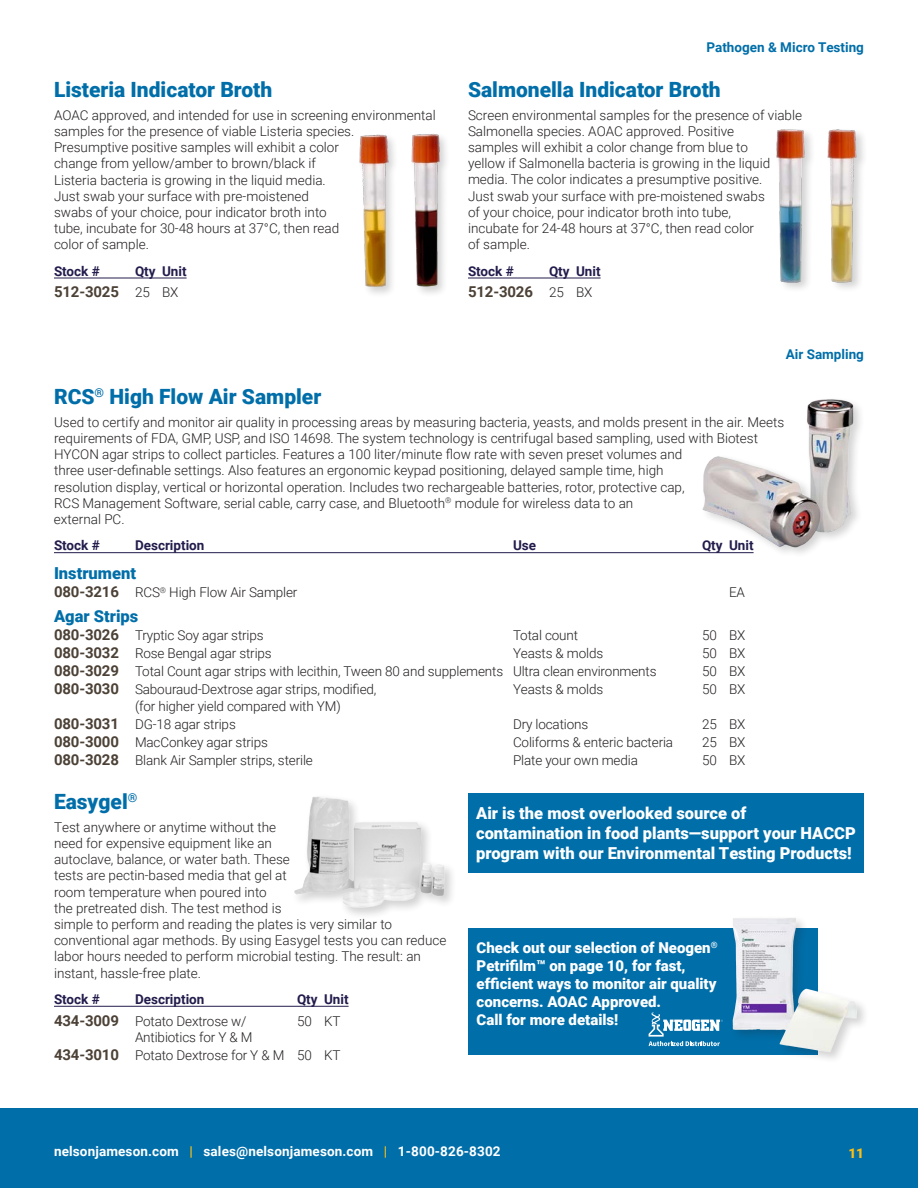
<style>
.page{position:relative;width:918px;height:1188px;background:#fff}
.page>*{position:absolute;margin:0;border:0;box-sizing:border-box;transform-origin:0 0}
.t1{font:900 21px "Roboto";color:#006ea9}
.Product_Heading{font:900 16.5px/19.8px "Roboto";color:#fff}
.Product_Heading-2{font:900 16.5px "Roboto";color:#006ea9}
.Product_Heading-3{font:900 15px/18px "Roboto";color:#fff}
.Chart{font:700 15px "Roboto";letter-spacing:-.01em;color:#4c4136}
.Body{font:300 13.5px/16.2px "Roboto";color:#231f20}
.Chart-2{font:300 13.5px "Roboto";letter-spacing:-.01em;color:#231f20}
.Chart_Heading{font:700 13.5px "Roboto";color:#221c4c}
.t2{font:700 13.5px "Roboto";letter-spacing:.01em;color:#fff}
.Body-2{font:700 13.5px "Roboto";color:#006ea9}
.t3{font:900 13.5px "Roboto";color:#fdbe12}
.s1{font-weight:300;font-size:13.5px;color:#231f20}
.s2{font-weight:700;font-size:15px;color:#4c4136}
.s3{color:#fdbe12}
</style>
<div class="page">
<div style="left:0;top:1108px;width:918px;height:80px;background:#006ea9"></div>
<div style="left:468px;top:793px;width:396px;height:80px;background:#006ea9"></div>
<hr style="left:54px;top:1006px;width:295px;height:1px;background:#221c4c">
<div style="left:292px;top:793px;width:165px;height:127px;background:#231f20;opacity:.2"></div>
<img style="left:292px;top:793px;width:158px;height:117px">
<div style="left:468px;top:928px;width:349px;height:126px;background:#006ea9"></div>
<img style="left:722px;top:918px;width:142px;height:137px">
<hr style="left:54px;top:552px;width:700px;height:1px;background:#221c4c">
<img style="left:697px;top:399px;width:162px;height:155px">
<hr style="left:468px;top:278px;width:133px;height:1px;background:#221c4c">
<img style="left:776px;top:129px;width:88px;height:158px">
<hr style="left:54px;top:278px;width:133px;height:1px;background:#221c4c">
<img style="left:359px;top:134px;width:87px;height:158px">
<svg style="left:649px;top:1013px;width:74px;height:33px"></svg>
<h2 class="t1" style="left:54px;top:75px;width:220px">Listeria Indicator Broth</h2>
<p class="Body" style="left:54px;top:106px;width:383px">AOAC approved, and intended for use in screening environmental samples for the presence of viable Listeria species.<br>Presumptive positive samples will exhibit a color<br>change from yellow/amber to brown/black if<br>Listeria bacteria is growing in the liquid media.<br>Just swab your surface with pre-moistened<br>swabs of your choice, pour indicator broth into<br>tube, incubate for 30-48 hours at 37°C, then read<br>color of sample.</p>
<p class="Chart_Heading" style="left:54px;top:262px;width:47px">Stock #</p>
<p class="Chart_Heading" style="left:135px;top:262px;width:53px">Qty Unit</p>
<p class="Chart" style="left:54px;top:281px;width:126px">512-3025 <span class="s1">25 BX</span></p>
<p class="Body-2" style="left:707px;top:38px;width:159px">Pathogen &amp; Micro Testing</p>
<h2 class="t1" style="left:468px;top:75px;width:254px">Salmonella Indicator Broth</h2>
<p class="Body" style="left:468px;top:106px;width:336px">Screen environmental samples for the presence of viable Salmonella species. AOAC approved. Positive<br>samples will exhibit a color change from blue to<br>yellow if Salmonella bacteria is growing in the liquid media. The color indicates a presumptive positive.<br>Just swab your surface with pre-moistened swabs<br>of your choice, pour indicator broth into tube,<br>incubate for 24-48 hours at 37°C, then read color<br>of sample.</p>
<p class="Chart_Heading" style="left:468px;top:262px;width:47px">Stock #</p>
<p class="Chart_Heading" style="left:549px;top:262px;width:53px">Qty Unit</p>
<p class="Chart" style="left:468px;top:281px;width:126px">512-3026 <span class="s1">25 BX</span></p>
<p class="Body-2" style="left:786px;top:345px;width:80px">Air Sampling</p>
<h2 class="t1" style="left:54px;top:382px;width:269px">RCS<sup>®</sup> High Flow Air Sampler</h2>
<p class="Body" style="left:54px;top:413px;width:732px">Used to certify and monitor air quality in processing areas by measuring bacteria, yeasts, and molds present in the air. Meets requirements of FDA, GMP, USP, and ISO 14698. The system technology is centrifugal based sampling, used with Biotest HYCON agar strips to collect particles. Features a 100 liter/minute flow rate with seven preset volumes and<br>three user-definable settings. Also features an ergonomic keypad positioning, delayed sample time, high<br>resolution display, vertical or horizontal operation. Includes two rechargeable batteries, rotor, protective cap,<br>RCS Management Software, serial cable, carry case, and Bluetooth<sup>®</sup> module for wireless data to an<br>external PC.</p>
<p class="Chart_Heading" style="left:54px;top:536px;width:47px">Stock #</p>
<p class="Chart_Heading" style="left:135px;top:536px;width:71px">Description</p>
<p class="Chart_Heading" style="left:513px;top:536px;width:25px">Use</p>
<p class="Chart_Heading" style="left:702px;top:536px;width:53px">Qty Unit</p>
<p class="Product_Heading-2" style="left:54px;top:562px;width:84px">Instrument</p>
<p class="Chart-2" style="left:54px;top:583px;width:245px"><span class="s2">080-3216</span> RCS<sup>®</sup> High Flow Air Sampler</p>
<p class="Chart-2" style="left:729px;top:583px;width:17px">EA</p>
<p class="Product_Heading-2" style="left:54px;top:605px;width:86px">Agar Strips</p>
<p class="Chart-2" style="left:54px;top:626px;width:211px"><span class="s2">080-3026</span> Tryptic Soy agar strips</p>
<p class="Chart-2" style="left:513px;top:626px;width:67px">Total count</p>
<p class="Chart-2" style="left:702px;top:626px;width:45px">50 BX</p>
<p class="Chart-2" style="left:54px;top:644px;width:219px"><span class="s2">080-3032</span> Rose Bengal agar strips</p>
<p class="Chart-2" style="left:513px;top:644px;width:92px">Yeasts &amp; molds</p>
<p class="Chart-2" style="left:702px;top:644px;width:45px">50 BX</p>
<p class="Chart-2" style="left:54px;top:662px;width:604px"><span class="s2">080-3029</span> Total Count agar strips with lecithin, Tween 80 and supplements Ultra clean environments</p>
<p class="Chart-2" style="left:702px;top:662px;width:45px">50 BX</p>
<p class="Chart-2" style="left:54px;top:680px;width:324px"><span class="s2">080-3030</span> Sabouraud-Dextrose agar strips, modified,</p>
<p class="Chart-2" style="left:513px;top:680px;width:92px">Yeasts &amp; molds</p>
<p class="Chart-2" style="left:702px;top:680px;width:45px">50 BX</p>
<p class="Chart-2" style="left:135px;top:696px;width:207px">(for higher yield compared with YM)</p>
<p class="Chart-2" style="left:54px;top:714px;width:183px"><span class="s2">080-3031</span> DG-18 agar strips</p>
<p class="Chart-2" style="left:513px;top:714px;width:77px">Dry locations</p>
<p class="Chart-2" style="left:702px;top:714px;width:45px">25 BX</p>
<p class="Chart-2" style="left:54px;top:732px;width:216px"><span class="s2">080-3000</span> MacConkey agar strips</p>
<p class="Chart-2" style="left:513px;top:732px;width:162px">Coliforms &amp; enteric bacteria</p>
<p class="Chart-2" style="left:702px;top:732px;width:45px">25 BX</p>
<p class="Chart-2" style="left:54px;top:750px;width:260px"><span class="s2">080-3028</span> Blank Air Sampler strips, sterile</p>
<p class="Chart-2" style="left:513px;top:750px;width:126px">Plate your own media</p>
<p class="Chart-2" style="left:702px;top:750px;width:45px">50 BX</p>
<h2 class="t1" style="left:54px;top:787px;width:85px">Easygel<sup>®</sup></h2>
<p class="Body" style="left:54px;top:818px;width:394px">Test anywhere or anytime without the<br>need for expensive equipment like an<br>autoclave, balance, or water bath. These<br>tests are pectin-based media that gel at<br>room temperature when poured into<br>the pretreated dish. The test method is<br>simple to perform and reading the plates is very similar to conventional agar methods. By using Easygel tests you can reduce labor hours needed to perform microbial testing. The result: an instant, hassle-free plate.</p>
<p class="Chart_Heading" style="left:54px;top:990px;width:47px">Stock #</p>
<p class="Chart_Heading" style="left:135px;top:990px;width:71px">Description</p>
<p class="Chart_Heading" style="left:297px;top:990px;width:53px">Qty Unit</p>
<p class="Chart-2" style="left:54px;top:1011px;width:194px"><span class="s2">434-3009</span> Potato Dextrose w/</p>
<p class="Chart-2" style="left:297px;top:1011px;width:45px">50 KT</p>
<p class="Chart-2" style="left:135px;top:1027px;width:119px">Antibiotics for Y &amp; M</p>
<p class="Chart-2" style="left:54px;top:1045px;width:288px"><span class="s2">434-3010</span> Potato Dextrose for Y &amp; M 50 KT</p>
<p class="Product_Heading" style="left:476px;top:803px;width:381px">Air is the most overlooked source of contamination in food plants—support your HACCP program with our Environmental Testing Products!</p>
<p class="Product_Heading-3" style="left:477px;top:938px;width:242px">Check out our selection of Neogen<sup>®<br></sup>Petrifilm™ on page 10, for fast, efficient ways to monitor air quality concerns. AOAC Approved.<br>Call for more details!</p>
<p class="t2" style="left:54px;top:1142px;width:448px">nelsonjameson.com <span class="s3">|</span> sales@nelsonjameson.com <span class="s3">|</span> 1-800-826-8302</p>
<p class="t3" style="left:848px;top:1143px;width:17px">11</p>
</div>
